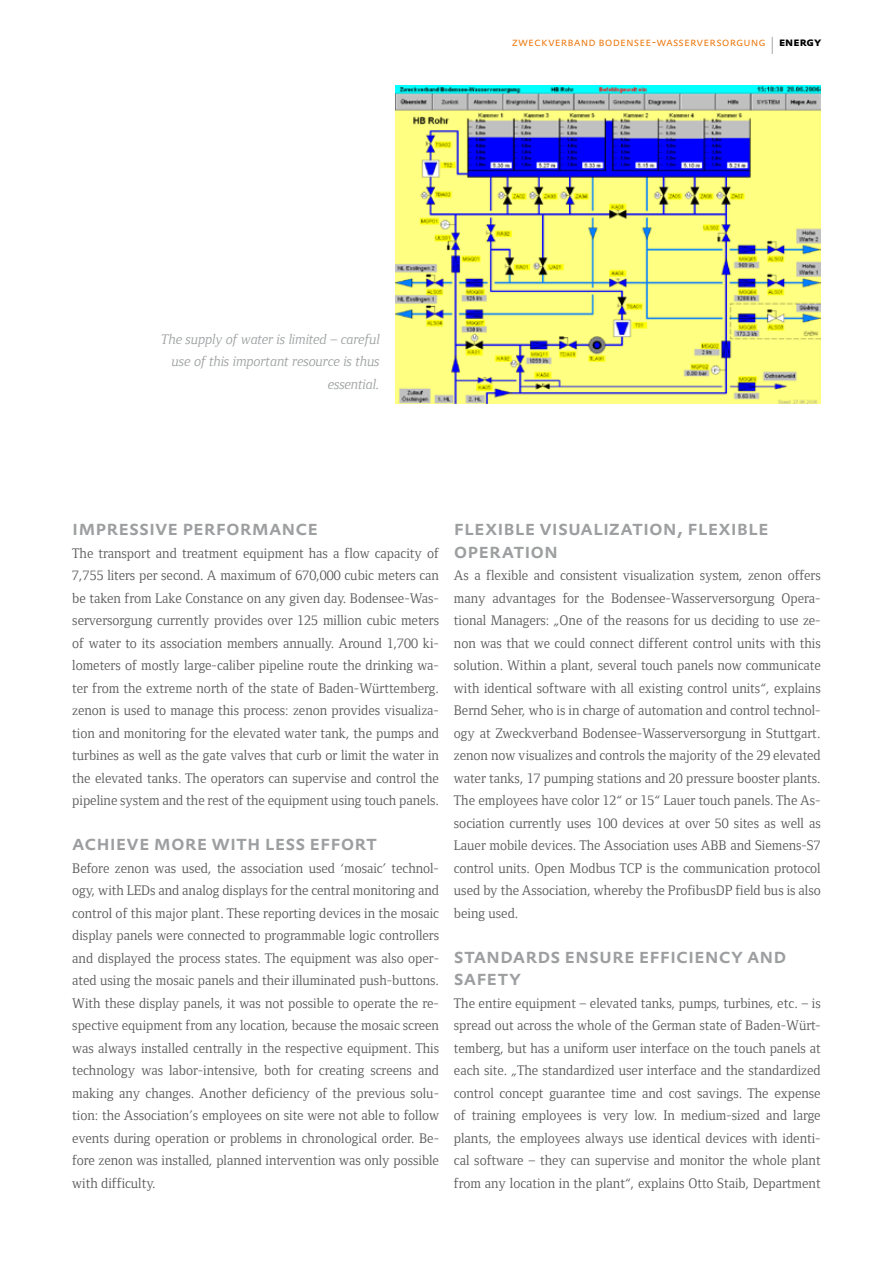
<style>
.page{position:relative;width:893px;height:1263px;background:#fff}
.page>*{position:absolute;margin:0;border:0;box-sizing:border-box;transform-origin:0 0}
.t1{font:500 21px/22.5px "DTL Prokyon TOT Caps";color:#9c9e9f}
.t2{font:14.25px/22.5px "Foundry Form Serif";color:#58585a;text-align:justify}
.t3{font:14.25px/22.5px "Foundry Form Serif Italic OSF";color:#9c9e9f;text-align:right}
.t4{font:300 12px "DTL Prokyon TOT Caps";letter-spacing:.005em;color:#ec7405}
.s1{font-size:24px;color:#9c9e9f}
.s2{font-weight:700;color:#000}
</style>
<div class="page">
<img style="left:395px;top:85px;width:426px;height:319px">
<p class="t4" style="left:512px;top:34px;width:311px">zweckverband bodensee-wasserversorgung <span class="s1">I</span> <span class="s2">energy</span></p>
<p class="t3" style="left:161px;top:328px;width:220px">The supply of water is limited – careful use of this important resource is thus essential.</p>
<h1 class="t1" style="left:72px;top:516px;width:247px">impressive performance</h1>
<p class="t2" style="left:72px;top:542px;width:368px">The transport and treatment equipment has a flow capacity of 7,755 liters per second. A maximum of 670,000 cubic meters can be taken from Lake Constance on any given day. Bodensee-Was&shy;serversorgung currently provides over 125 million cubic meters of water to its association members annually. Around 1,700 ki&shy;lometers of mostly large-caliber pipeline route the drinking wa&shy;ter from the extreme north of the state of Baden-Württemberg. zenon is used to manage this process: zenon provides visualiza&shy;tion and monitoring for the elevated water tank, the pumps and turbines as well as the gate valves that curb or limit the water in the elevated tanks. The operators can supervise and control the pipeline system and the rest of the equipment using touch panels.</p>
<h1 class="t1" style="left:72px;top:831px;width:306px">achieve more with less effort</h1>
<p class="t2" style="left:72px;top:857px;width:368px">Before zenon was used, the association used ‘mosaic’ technol&shy;ogy, with LEDs and analog displays for the central monitoring and control of this major plant. These reporting devices in the mosaic display panels were connected to programmable logic controllers and displayed the process states. The equipment was also oper&shy;ated using the mosaic panels and their illuminated push-buttons.<br>With these display panels, it was not possible to operate the re&shy;spective equipment from any location, because the mosaic screen was always installed centrally in the respective equipment. This technology was labor-intensive, both for creating screens and making any changes. Another deficiency of the previous solu&shy;tion: the Association’s employees on site were not able to follow events during operation or problems in chronological order. Be&shy;fore zenon was installed, planned intervention was only possible with difficulty.</p>
<h1 class="t1" style="left:454px;top:516px;width:316px">flexible visualization, flexible operation</h1>
<p class="t2" style="left:454px;top:564px;width:368px">As a flexible and consistent visualization system, zenon offers many advantages for the Bodensee-Wasserversorgung Opera&shy;tional Managers: „One of the reasons for us deciding to use ze&shy;non was that we could connect different control units with this solution. Within a plant, several touch panels now communicate with identical software with all existing control units“, explains Bernd Seher, who is in charge of automation and control technol&shy;ogy at Zweckverband Bodensee-Wasserversorgung in Stuttgart. zenon now visualizes and controls the majority of the 29 elevated water tanks, 17 pumping stations and 20 pressure booster plants.<br>The employees have color 12“ or 15“ Lauer touch panels. The As&shy;sociation currently uses 100 devices at over 50 sites as well as Lauer mobile devices. The Association uses ABB and Siemens-S7 control units. Open Modbus TCP is the communication protocol used by the Association, whereby the ProfibusDP field bus is also being used.</p>
<h1 class="t1" style="left:454px;top:944px;width:334px">standards ensure efficiency and safety</h1>
<p class="t2" style="left:454px;top:992px;width:368px">The entire equipment – elevated tanks, pumps, turbines, etc. – is spread out across the whole of the German state of Baden-Würt&shy;temberg, but has a uniform user interface on the touch panels at each site. „The standardized user interface and the standardized control concept guarantee time and cost savings. The expense of training employees is very low. In medium-sized and large plants, the employees always use identical devices with identi&shy;cal software – they can supervise and monitor the whole plant from any location in the plant“, explains Otto Staib, Department</p>
</div>
